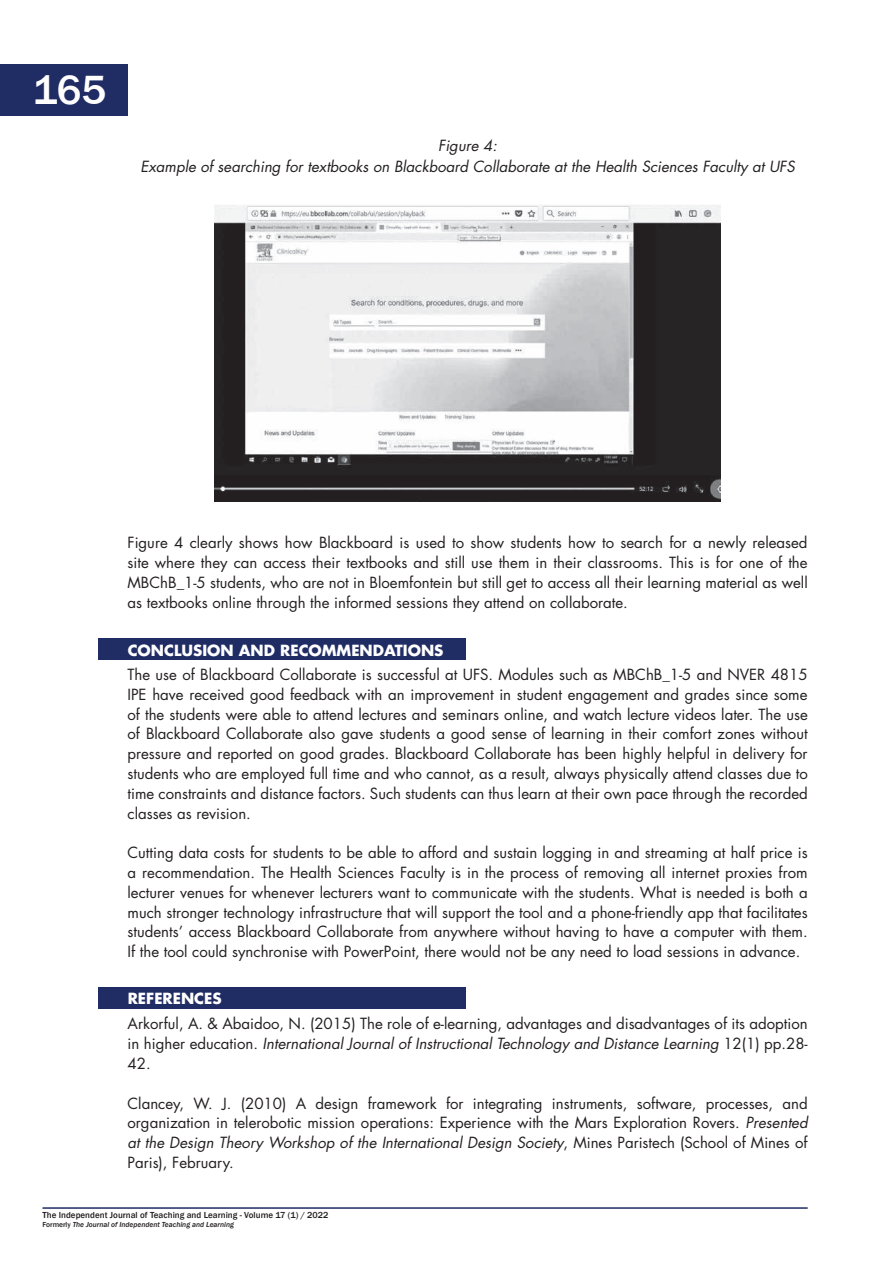
<style>
.page{position:relative;width:893px;height:1263px;background:#fff}
.page>*{position:absolute;margin:0;border:0;box-sizing:border-box;transform-origin:0 0}
.t1{font:500 42px "Franklin Gothic";color:#fff}
.t2{font:15px/19.8px "Futura Std";color:#231f20;text-align:justify}
.t3{font:italic 15px/21px "Futura Std";color:#231f20;text-align:center}
.t4{font:700 15px "Futura Std";color:#fff}
.t5{font:500 9px "Franklin Gothic";color:#231f20}
.t6{font:italic 500 7.5px "Franklin Gothic";color:#231f20}
.s1{font-style:italic}
.s2{font-style:normal}
</style>
<div class="page">
<hr style="left:43px;top:1207px;width:765px;height:2px;background:#202c64">
<div style="left:0;top:64px;width:128px;height:51px;background:#202c64"></div>
<div style="left:98px;top:987px;width:367px;height:22px;background:#202c64"></div>
<div style="left:98px;top:639px;width:367px;height:21px;background:#202c64"></div>
<img style="left:215px;top:204px;width:505px;height:298px">
<h1 class="t1" style="left:33px;top:65px;width:75px">165</h1>
<p class="t3" style="left:140px;top:136px;width:656px">Figure 4:<br>Example of searching for textbooks on Blackboard Collaborate at the Health Sciences Faculty at UFS</p>
<p class="t2" style="left:128px;top:534px;width:682px">Figure 4 clearly shows how Blackboard is used to show students how to search for a newly released site where they can access their textbooks and still use them in their classrooms. This is for one of the MBChB_1-5 students, who are not in Bloemfontein but still get to access all their learning material as well as textbooks online through the informed sessions they attend on collaborate.</p>
<p class="t4" style="left:128px;top:643px;width:317px">CONCLUSION AND RECOMMENDATIONS</p>
<p class="t2" style="left:128px;top:666px;width:682px">The use of Blackboard Collaborate is successful at UFS. Modules such as MBChB_1-5 and NVER 4815<br>IPE have received good feedback with an improvement in student engagement and grades since some of the students were able to attend lectures and seminars online, and watch lecture videos later. The use of Blackboard Collaborate also gave students a good sense of learning in their comfort zones without pressure and reported on good grades. Blackboard Collaborate has been highly helpful in delivery for students who are employed full time and who cannot, as a result, always physically attend classes due to time constraints and distance factors. Such students can thus learn at their own pace through the recorded classes as revision.</p>
<p class="t2" style="left:128px;top:844px;width:682px">Cutting data costs for students to be able to afford and sustain logging in and streaming at half price is a recommendation. The Health Sciences Faculty is in the process of removing all internet proxies from lecturer venues for whenever lecturers want to communicate with the students. What is needed is both a much stronger technology infrastructure that will support the tool and a phone-friendly app that facilitates students’ access Blackboard Collaborate from anywhere without having to have a computer with them.<br>If the tool could synchronise with PowerPoint, there would not be any need to load sessions in advance.</p>
<p class="t4" style="left:128px;top:992px;width:95px">REFERENCES</p>
<p class="t2" style="left:128px;top:1015px;width:682px">Arkorful, A. &amp; Abaidoo, N. (2015) The role of e-learning, advantages and disadvantages of its adoption in higher education. <span class="s1">International Journal of Instructional Technology and Distance Learning</span> 12(1) pp.28- 42.</p>
<p class="t2" style="left:128px;top:1094px;width:682px">Clancey, W. J. (2010) A design framework for integrating instruments, software, processes, and organization in telerobotic mission operations: Experience with the Mars Exploration Rovers. <span class="s1">Presented at the Design Theory Workshop of the International Design Society</span>, Mines Paristech (School of Mines of Paris), February.</p>
<p class="t5" style="left:43px;top:1210px;width:287px">The Independent Journal of Teaching and Learning - Volume 17 (1) / 2022</p>
<p class="t6" style="left:43px;top:1220px;width:193px"><span class="s2">Formerly</span> The Journal of Independent Teaching and Learning</p>
</div>
